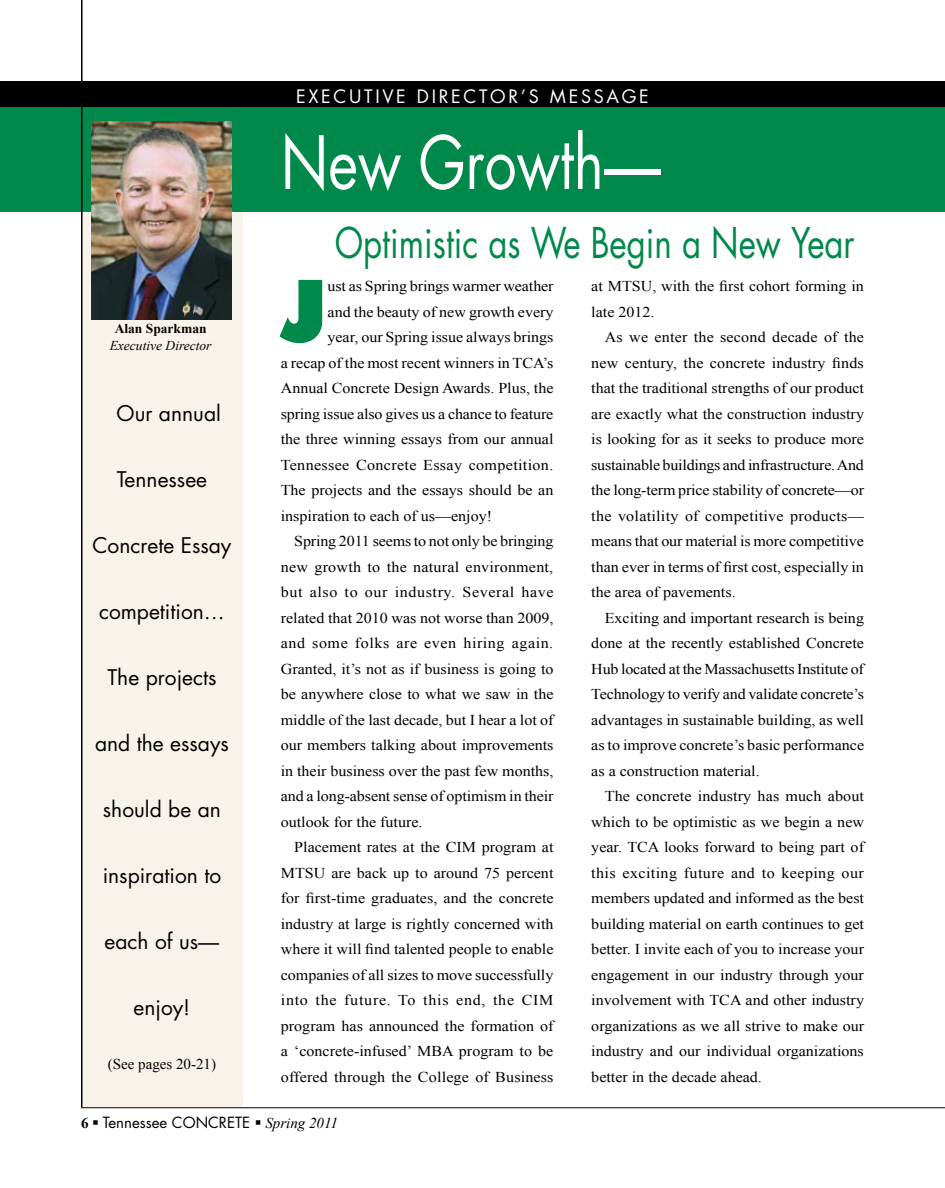
<style>
.page{position:relative;width:945px;height:1188px;background:#fff}
.page>*{position:absolute;margin:0;border:0;box-sizing:border-box;transform-origin:0 0}
.t1{font:800 82.65px "Futura";color:#00894b;scale:1.07 1}
.t2{font:71.25px "Futura";color:#fff;scale:.8 1}
.t3{font:41.25px "Futura";color:#00894b;scale:.8 1}
.t4{font:21px "Futura";color:#000}
.t5{font:18px "Futura";letter-spacing:.15em;color:#fff}
.t6{font:15px/25.5px "Times New Roman";color:#000;text-align:justify;scale:1.07 1}
.t7{font:15px "Times New Roman";letter-spacing:.02em;color:#000;scale:1.07 1}
.t8{font:15px "Times New Roman";letter-spacing:.04em;color:#000;scale:1.07 1}
.t9{font:15px "Times New Roman";letter-spacing:.035em;color:#000;scale:1.07 1}
.t10{font:15px "Futura";color:#000}
.t11{font:15px "Times New Roman";letter-spacing:.045em;color:#000;scale:1.07 1}
.t12{font:15px "Times New Roman";color:#000}
.t13{font:italic 13.5px "Times New Roman";color:#000}
.t14{font:700 13.5px "Times New Roman";color:#000}
.s1{font-family:"Times New Roman";font-weight:700}
.s2{font-family:"Times New Roman";font-style:italic}
</style>
<div class="page">
<div style="left:81px;top:213px;width:162px;height:894px;background:#f7f3eb"></div>
<hr style="left:81px;top:1107px;width:864px;height:1px;background:#000">
<div style="left:0;top:81px;width:945px;height:27px;background:#000"></div>
<div style="left:0;top:107px;width:945px;height:105px;background:#00894b"></div>
<hr style="left:81px;top:0;width:1px;height:1107px;background:#000">
<img style="left:92px;top:122px;width:140px;height:198px">
<p class="t5" style="left:296px;top:84px;width:354px">E xec utive Direc tor’s Message</p>
<p class="t14" style="left:115px;top:320px;width:93px">Alan Sparkman</p>
<p class="t13" style="left:110px;top:336px;width:103px">Executive Director</p>
<h3 class="t4" style="left:117px;top:399px;width:106px">Our annual</h3>
<h3 class="t4" style="left:117px;top:465px;width:92px">Tennessee</h3>
<h3 class="t4" style="left:93px;top:531px;width:140px">Concrete Essay</h3>
<h3 class="t4" style="left:99px;top:597px;width:127px">competition…</h3>
<h3 class="t4" style="left:107px;top:663px;width:111px">The projects</h3>
<h3 class="t4" style="left:95px;top:729px;width:135px">and the essays</h3>
<h3 class="t4" style="left:103px;top:795px;width:120px">should be an</h3>
<h3 class="t4" style="left:103px;top:861px;width:120px">inspiration to</h3>
<h3 class="t4" style="left:105px;top:927px;width:116px">each of us—</h3>
<h3 class="t4" style="left:134px;top:993px;width:58px">enjoy!</h3>
<p class="t12" style="left:108px;top:1054px;width:110px">(See pages 20-21)</p>
<h2 class="t2" style="left:281px;top:114px;width:476px">N ew Growth—</h2>
<h3 class="t3" style="left:335px;top:214px;width:651px">Optimistic as We Begin a New Year</h3>
<h1 class="t1" style="left:281px;top:260px;width:45px">J</h1>
<p class="t6" style="left:328px;top:273px;width:213px">ust as Spring brings warmer weather</p>
<p class="t6" style="left:328px;top:299px;width:213px">and the beauty of new growth every</p>
<p class="t6" style="left:328px;top:324px;width:213px">year, our Spring issue always brings</p>
<p class="t6" style="left:281px;top:350px;width:256px">a recap of the most recent winners in TCA’s</p>
<p class="t6" style="left:281px;top:375px;width:256px">Annual Concrete Design Awards. Plus, the</p>
<p class="t6" style="left:281px;top:401px;width:256px">spring issue also gives us a chance to feature</p>
<p class="t6" style="left:281px;top:426px;width:256px">the three winning essays from our annual</p>
<p class="t7" style="left:281px;top:455px;width:256px">Tennessee Concrete Essay competition.</p>
<p class="t6" style="left:281px;top:477px;width:256px">The projects and the essays should be an</p>
<p class="t6" style="left:281px;top:503px;width:199px">inspiration to each of us—enjoy!</p>
<p class="t6" style="left:294px;top:528px;width:244px">Spring 2011 seems to not only be bringing</p>
<p class="t6" style="left:281px;top:554px;width:256px">new growth to the natural environment,</p>
<p class="t8" style="left:281px;top:582px;width:256px">but also to our industry. Several have</p>
<p class="t6" style="left:281px;top:605px;width:256px">related that 2010 was not worse than 2009,</p>
<p class="t9" style="left:281px;top:633px;width:256px">and some folks are even hiring again.</p>
<p class="t6" style="left:281px;top:656px;width:256px">Granted, it’s not as if business is going to</p>
<p class="t6" style="left:281px;top:681px;width:256px">be anywhere close to what we saw in the</p>
<p class="t6" style="left:281px;top:707px;width:256px">middle of the last decade, but I hear a lot of</p>
<p class="t6" style="left:281px;top:732px;width:256px">our members talking about improvements</p>
<p class="t6" style="left:281px;top:758px;width:256px">in their business over the past few months,</p>
<p class="t6" style="left:281px;top:783px;width:256px">and a long-absent sense of optimism in their</p>
<p class="t6" style="left:281px;top:809px;width:134px">outlook for the future.</p>
<p class="t6" style="left:294px;top:834px;width:244px">Placement rates at the CIM program at</p>
<p class="t6" style="left:281px;top:860px;width:256px">MTSU are back up to around 75 percent</p>
<p class="t6" style="left:281px;top:885px;width:257px">for first-time graduates, and the concrete</p>
<p class="t6" style="left:281px;top:911px;width:256px">industry at large is rightly concerned with</p>
<p class="t6" style="left:281px;top:936px;width:256px">where it will find talented people to enable</p>
<p class="t6" style="left:281px;top:962px;width:256px">companies of all sizes to move successfully</p>
<p class="t11" style="left:281px;top:990px;width:256px">into the future. To this end, the CIM</p>
<p class="t6" style="left:281px;top:1013px;width:257px">program has announced the formation of</p>
<p class="t6" style="left:281px;top:1038px;width:256px">a ‘concrete-infused’ MBA program to be</p>
<p class="t6" style="left:281px;top:1064px;width:256px">offered through the College of Business</p>
<p class="t6" style="left:591px;top:273px;width:256px">at MTSU, with the first cohort forming in late 2012.</p>
<p class="t6" style="left:591px;top:324px;width:256px;text-indent:13px">As we enter the second decade of the new century, the concrete industry finds that the traditional strengths of our product are exactly what the construction industry is looking for as it seeks to produce more sustainable buildings and infrastructure. And the long-term price stability of concrete—or the volatility of competitive products— means that our material is more competitive than ever in terms of first cost, especially in the area of pavements.</p>
<p class="t6" style="left:591px;top:605px;width:256px;text-indent:13px">Exciting and important research is being done at the recently established Concrete Hub located at the Massachusetts Institute of Technology to verify and validate concrete’s advantages in sustainable building, as well as to improve concrete’s basic performance as a construction material.</p>
<p class="t6" style="left:591px;top:783px;width:256px;text-indent:13px">The concrete industry has much about which to be optimistic as we begin a new year. TCA looks forward to being part of this exciting future and to keeping our members updated and informed as the best building material on earth continues to get better. I invite each of you to increase your engagement in our industry through your involvement with TCA and other industry organizations as we all strive to make our industry and our individual organizations better in the decade ahead.</p>
<p class="t10" style="left:81px;top:1112px;width:259px"><span class="s1">6</span> ▪ Tennessee Conc retE ▪ <span class="s2">Spring 2011</span></p>
</div>
